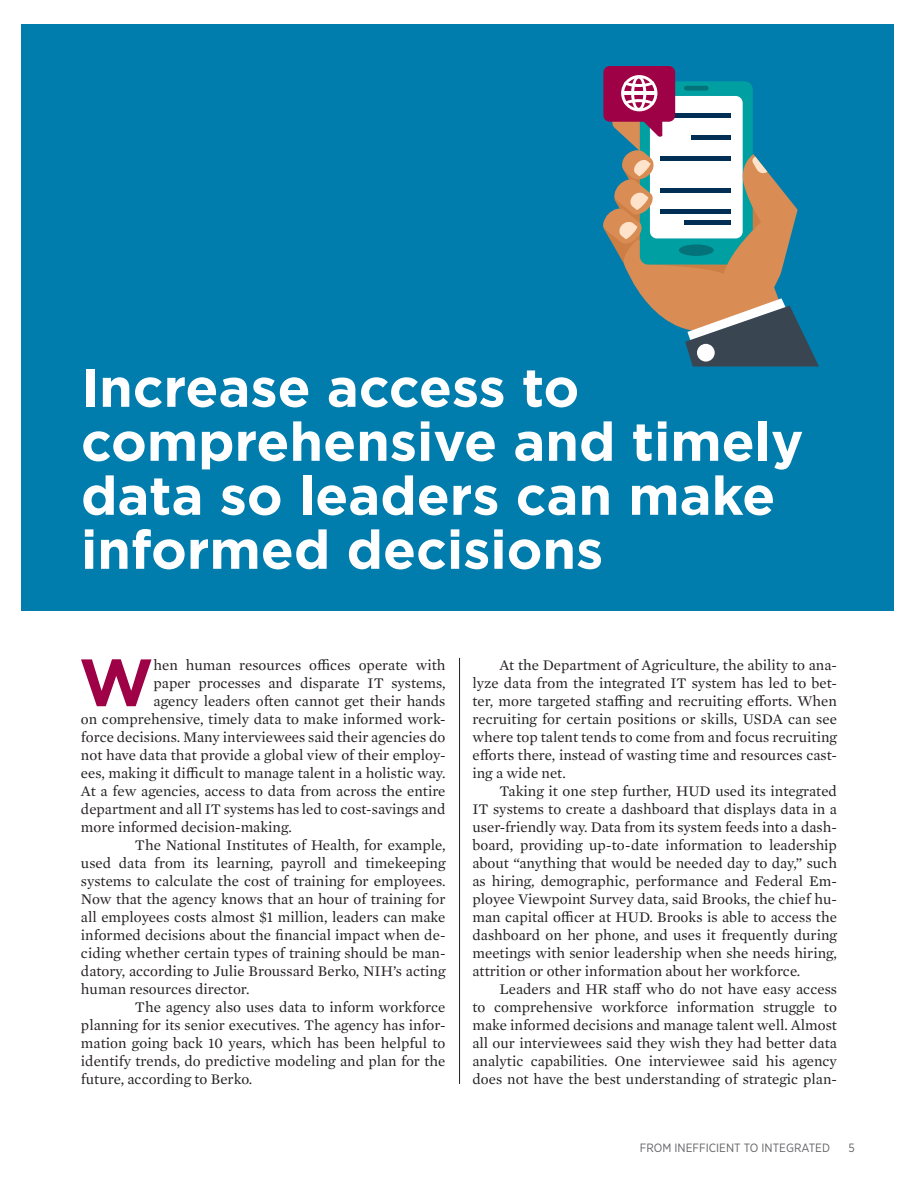
<style>
.page{position:relative;width:918px;height:1188px;background:#fff}
.page>*{position:absolute;margin:0;border:0;box-sizing:border-box;transform-origin:0 0}
.t1{font:700 66.45px "Gotham";color:#9e0145}
.t2{font:700 54px/54px "Gotham";color:#fff}
.t3{font:15px/18px "Mercury Text G1";color:#231f20;text-align:justify}
.t4{font:12px "Gotham Narrow";color:#636366}
</style>
<div class="page">
<div style="left:22px;top:24px;width:872px;height:586px;background:#007dad"></div>
<hr style="left:459px;top:658px;width:1px;height:426px;background:#231f20">
<div style="left:603px;top:66px;width:72px;height:56px;background:#9e0145;border-radius:6px"></div>
<svg style="left:603px;top:75px;width:216px;height:292px"></svg>
<hr style="left:622px;top:91px;width:35px;height:3px;background:#fff">
<hr style="left:622px;top:92px;width:35px;height:3px;background:#fff">
<h2 class="t2" style="left:81px;top:360px;width:724px">Increase access to comprehensive and timely data so leaders can make informed decisions</h2>
<h1 class="t1" style="left:79px;top:638px;width:76px">W</h1>
<p class="t3" style="left:154px;top:655px;width:293px">hen human resources offices operate with</p>
<p class="t3" style="left:154px;top:673px;width:293px">paper processes and disparate IT systems,</p>
<p class="t3" style="left:154px;top:691px;width:293px">agency leaders often cannot get their hands</p>
<p class="t3" style="left:81px;top:709px;width:366px">on comprehensive, timely data to make informed work-</p>
<p class="t3" style="left:81px;top:727px;width:366px">force decisions. Many interviewees said their agencies do</p>
<p class="t3" style="left:81px;top:745px;width:366px">not have data that provide a global view of their employ-</p>
<p class="t3" style="left:81px;top:763px;width:366px">ees, making it difficult to manage talent in a holistic way.</p>
<p class="t3" style="left:81px;top:781px;width:366px">At a few agencies, access to data from across the entire</p>
<p class="t3" style="left:81px;top:799px;width:366px">department and all IT systems has led to cost-savings and</p>
<p class="t3" style="left:81px;top:817px;width:212px">more informed decision-making.</p>
<p class="t3" style="left:135px;top:835px;width:312px">The National Institutes of Health, for example,</p>
<p class="t3" style="left:81px;top:853px;width:366px">used data from its learning, payroll and timekeeping</p>
<p class="t3" style="left:81px;top:871px;width:366px">systems to calculate the cost of training for employees.</p>
<p class="t3" style="left:81px;top:889px;width:366px">Now that the agency knows that an hour of training for</p>
<p class="t3" style="left:81px;top:907px;width:366px">all employees costs almost $1 million, leaders can make</p>
<p class="t3" style="left:81px;top:925px;width:366px">informed decisions about the financial impact when de-</p>
<p class="t3" style="left:81px;top:943px;width:366px">ciding whether certain types of training should be man-</p>
<p class="t3" style="left:81px;top:961px;width:366px">datory, according to Julie Broussard Berko, NIH’s acting</p>
<p class="t3" style="left:81px;top:979px;width:170px">human resources director.</p>
<p class="t3" style="left:135px;top:997px;width:312px">The agency also uses data to inform workforce</p>
<p class="t3" style="left:81px;top:1015px;width:366px">planning for its senior executives. The agency has infor-</p>
<p class="t3" style="left:81px;top:1033px;width:366px">mation going back 10 years, which has been helpful to</p>
<p class="t3" style="left:81px;top:1051px;width:366px">identify trends, do predictive modeling and plan for the</p>
<p class="t3" style="left:81px;top:1069px;width:173px">future, according to Berko.</p>
<p class="t3" style="left:472px;top:655px;width:366px;text-indent:27px">At the Department of Agriculture, the ability to ana&shy;lyze data from the integrated IT system has led to bet&shy;ter, more targeted staffing and recruiting efforts. When recruiting for certain positions or skills, USDA can see where top talent tends to come from and focus recruiting efforts there, instead of wasting time and resources cast&shy;ing a wide net.</p>
<p class="t3" style="left:472px;top:781px;width:366px;text-indent:27px">Taking it one step further, HUD used its integrated IT systems to create a dashboard that displays data in a user-friendly way. Data from its system feeds into a dash&shy;board, providing up-to-date information to leadership about “anything that would be needed day to day,” such as hiring, demographic, performance and Federal Em&shy;ployee Viewpoint Survey data, said Brooks, the chief hu&shy;man capital officer at HUD. Brooks is able to access the dashboard on her phone, and uses it frequently during meetings with senior leadership when she needs hiring, attrition or other information about her workforce.</p>
<p class="t3" style="left:472px;top:979px;width:366px;text-indent:27px">Leaders and HR staff who do not have easy access to comprehensive workforce information struggle to make informed decisions and manage talent well. Almost all our interviewees said they wish they had better data analytic capabilities. One interviewee said his agency does not have the best understanding of strategic plan-</p>
<p class="t4" style="left:640px;top:1140px;width:192px">FROM INEFFICIENT TO INTEGRATED</p>
<p class="t4" style="left:849px;top:1140px;width:8px">5</p>
</div>
